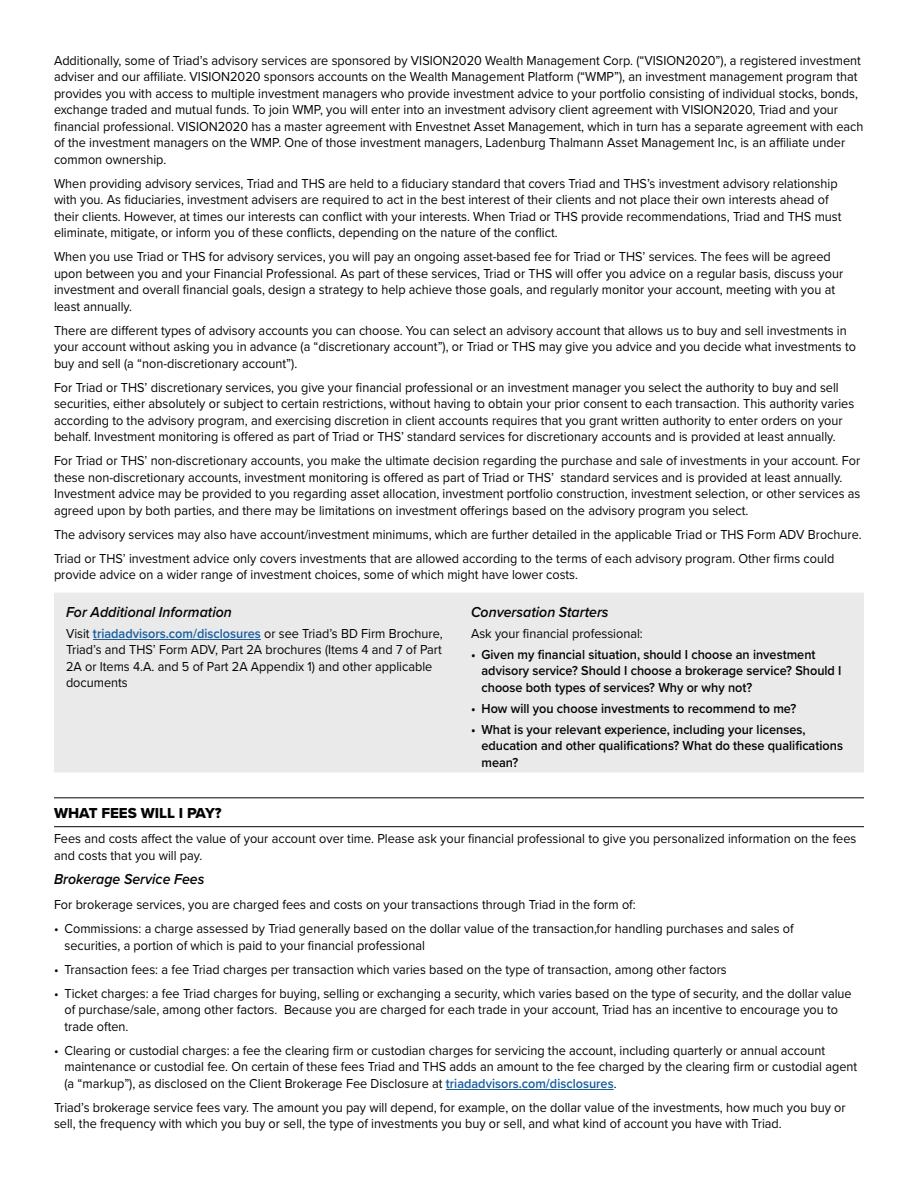
<style>
.page{position:relative;width:918px;height:1188px;background:#fff}
.page>*{position:absolute;margin:0;border:0;box-sizing:border-box;transform-origin:0 0}
._2-subheads{font:italic 600 15px "Proxima Nova";color:#040503;scale:.94 1}
.Paragraph_Style_3{font:15px "Proxima Nova Extrabld";color:#040503}
.Paragraph_Style_1{font:13.5px/16.5px "Proxima Nova";color:#040503;scale:.94 1}
._1-text{font:13.5px/16.5px "Proxima Nova";color:#040503;scale:.94 1}
.t1{font:600 13.5px/16.5px "Proxima Nova";color:#040503;scale:.94 1}
._2-text{font:13.5px "Proxima Nova";color:#040503;scale:.94 1}
.s1{font-weight:600;color:#175d9e}
</style>
<div class="page">
<hr style="left:54px;top:798px;width:810px;height:1px;background:#040503">
<hr style="left:54px;top:826px;width:810px;height:1px;background:#040503">
<hr style="left:446px;top:1089px;width:168px;height:1px;background:#175d9e">
<div style="left:54px;top:593px;width:810px;height:180px;background:#eaeaeb"></div>
<hr style="left:93px;top:639px;width:168px;height:1px;background:#175d9e">
<p class="Paragraph_Style_1" style="left:54px;top:51px;width:863px">Additionally, some of Triad’s advisory services are sponsored by VISION2020 Wealth Management Corp. (“VISION2020”), a registered investment adviser and our affiliate. VISION2020 sponsors accounts on the Wealth Management Platform (“WMP”), an investment management program that provides you with access to multiple investment managers who provide investment advice to your portfolio consisting of individual stocks, bonds, exchange traded and mutual funds. To join WMP, you will enter into an investment advisory client agreement with VISION2020, Triad and your financial professional. VISION2020 has a master agreement with Envestnet Asset Management, which in turn has a separate agreement with each of the investment managers on the WMP. One of those investment managers, Ladenburg Thalmann Asset Management Inc, is an affiliate under common ownership.</p>
<p class="Paragraph_Style_1" style="left:54px;top:174px;width:839px">When providing advisory services, Triad and THS are held to a fiduciary standard that covers Triad and THS’s investment advisory relationship with you. As fiduciaries, investment advisers are required to act in the best interest of their clients and not place their own interests ahead of their clients. However, at times our interests can conflict with your interests. When Triad or THS provide recommendations, Triad and THS must eliminate, mitigate, or inform you of these conflicts, depending on the nature of the conflict.</p>
<p class="Paragraph_Style_1" style="left:54px;top:248px;width:841px">When you use Triad or THS for advisory services, you will pay an ongoing asset-based fee for Triad or THS’ services. The fees will be agreed upon between you and your Financial Professional. As part of these services, Triad or THS will offer you advice on a regular basis, discuss your investment and overall financial goals, design a strategy to help achieve those goals, and regularly monitor your account, meeting with you at least annually.</p>
<p class="Paragraph_Style_1" style="left:54px;top:321px;width:855px">There are different types of advisory accounts you can choose. You can select an advisory account that allows us to buy and sell investments in your account without asking you in advance (a “discretionary account”), or Triad or THS may give you advice and you decide what investments to buy and sell (a “non-discretionary account”).</p>
<p class="Paragraph_Style_1" style="left:54px;top:378px;width:853px">For Triad or THS’ discretionary services, you give your financial professional or an investment manager you select the authority to buy and sell securities, either absolutely or subject to certain restrictions, without having to obtain your prior consent to each transaction. This authority varies according to the advisory program, and exercising discretion in client accounts requires that you grant written authority to enter orders on your behalf. Investment monitoring is offered as part of Triad or THS’ standard services for discretionary accounts and is provided at least annually.</p>
<p class="Paragraph_Style_1" style="left:54px;top:452px;width:859px">For Triad or THS’ non-discretionary accounts, you make the ultimate decision regarding the purchase and sale of investments in your account. For these non-discretionary accounts, investment monitoring is offered as part of Triad or THS’ standard services and is provided at least annually.<br>Investment advice may be provided to you regarding asset allocation, investment portfolio construction, investment selection, or other services as agreed upon by both parties, and there may be limitations on investment offerings based on the advisory program you select.</p>
<p class="Paragraph_Style_1" style="left:54px;top:525px;width:861px">The advisory services may also have account/investment minimums, which are further detailed in the applicable Triad or THS Form ADV Brochure.</p>
<p class="Paragraph_Style_1" style="left:54px;top:549px;width:832px">Triad or THS’ investment advice only covers investments that are allowed according to the terms of each advisory program. Other firms could provide advice on a wider range of investment choices, some of which might have lower costs.</p>
<p class="_2-subheads" style="left:66px;top:600px;width:178px">For Additional Information</p>
<p class="_1-text" style="left:66px;top:624px;width:402px">Visit <span class="s1">triadadvisors.com/disclosures</span> or see Triad’s BD Firm Brochure, Triad’s and THS’ Form ADV, Part 2A brochures (Items 4 and 7 of Part 2A or Items 4.A. and 5 of Part 2A Appendix 1) and other applicable documents</p>
<p class="_2-subheads" style="left:471px;top:600px;width:148px">Conversation Starters</p>
<p class="_2-text" style="left:471px;top:623px;width:184px">Ask your financial professional:</p>
<p class="t1" style="left:482px;top:645px;width:385px;text-indent:-10px">• Given my financial situation, should I choose an investment advisory service? Should I choose a brokerage service? Should I choose both types of services? Why or why not?</p>
<p class="t1" style="left:471px;top:699px;width:348px">• How will you choose investments to recommend to me?</p>
<p class="t1" style="left:482px;top:720px;width:386px;text-indent:-10px">• What is your relevant experience, including your licenses, education and other qualifications? What do these qualifications mean?</p>
<p class="Paragraph_Style_3" style="left:54px;top:801px;width:169px">WHAT FEES WILL I PAY?</p>
<p class="_1-text" style="left:54px;top:830px;width:855px">Fees and costs affect the value of your account over time. Please ask your financial professional to give you personalized information on the fees and costs that you will pay.</p>
<p class="_2-subheads" style="left:54px;top:867px;width:162px">Brokerage Service Fees</p>
<p class="_1-text" style="left:54px;top:896px;width:620px">For brokerage services, you are charged fees and costs on your transactions through Triad in the form of:</p>
<p class="Paragraph_Style_1" style="left:64px;top:920px;width:777px;text-indent:-10px">• Commissions: a charge assessed by Triad generally based on the dollar value of the transaction,for handling purchases and sales of securities, a portion of which is paid to your financial professional</p>
<p class="Paragraph_Style_1" style="left:54px;top:960px;width:717px">• Transaction fees: a fee Triad charges per transaction which varies based on the type of transaction, among other factors</p>
<p class="Paragraph_Style_1" style="left:64px;top:984px;width:839px;text-indent:-10px">• Ticket charges: a fee Triad charges for buying, selling or exchanging a security, which varies based on the type of security, and the dollar value of purchase/sale, among other factors. Because you are charged for each trade in your account, Triad has an incentive to encourage you to trade often.</p>
<p class="Paragraph_Style_1" style="left:64px;top:1041px;width:845px;text-indent:-10px">• Clearing or custodial charges: a fee the clearing firm or custodian charges for servicing the account, including quarterly or annual account maintenance or custodial fee. On certain of these fees Triad and THS adds an amount to the fee charged by the clearing firm or custodial agent (a “markup”), as disclosed on the Client Brokerage Fee Disclosure at <span class="s1">triadadvisors.com/disclosures</span>.</p>
<p class="_1-text" style="left:54px;top:1098px;width:844px">Triad’s brokerage service fees vary. The amount you pay will depend, for example, on the dollar value of the investments, how much you buy or sell, the frequency with which you buy or sell, the type of investments you buy or sell, and what kind of account you have with Triad.</p>
</div>
